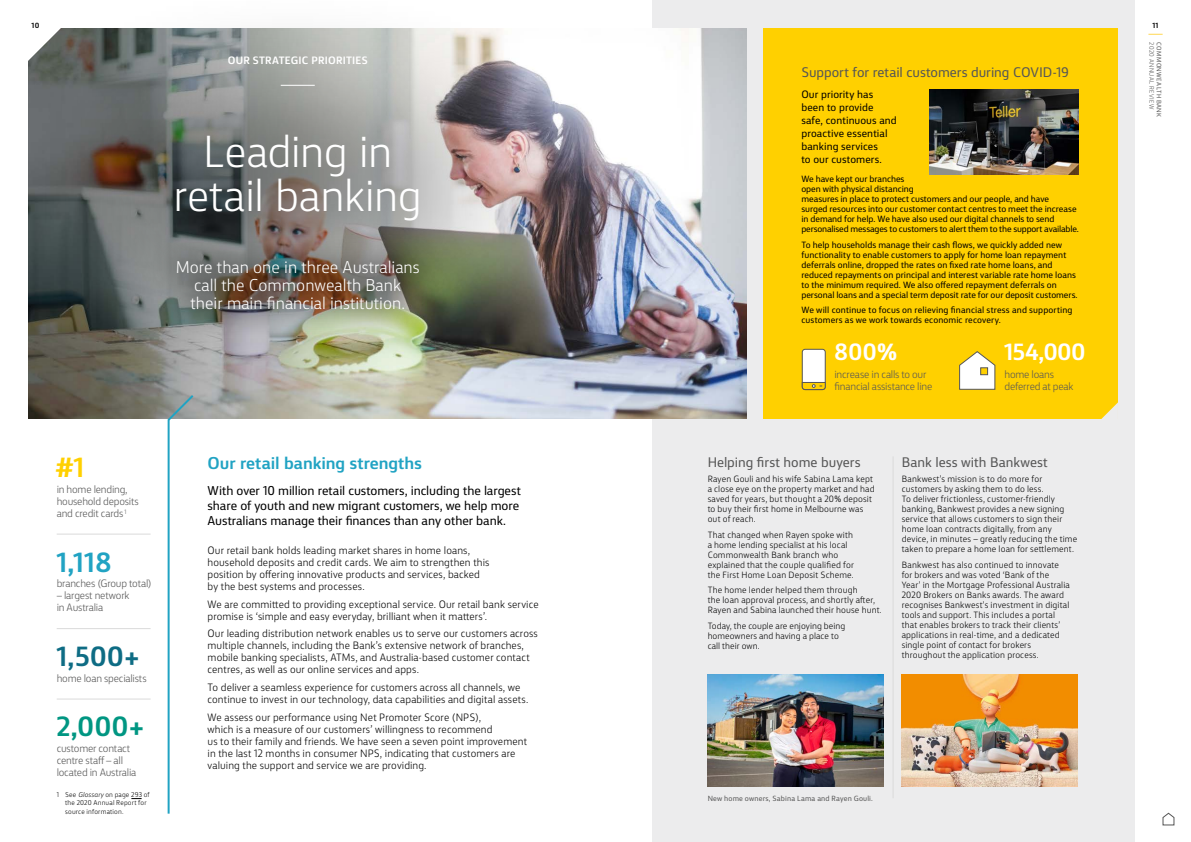
<style>
.page{position:relative;width:1191px;height:842px;background:#fff}
.page>*{position:absolute;margin:0;border:0;box-sizing:border-box;transform-origin:0 0}
.t1{font:300 42px/44px "CBA Sans";letter-spacing:-.015em;color:#fff;text-align:center}
.t2{font:700 26px "CBA Sans";color:#0e6c84}
.t3{font:700 26px "CBA Sans";color:#009682}
.t4{font:700 26px "CBA Sans";color:#21a3c3}
.t5{font:700 26px "CBA Sans";color:#ffd000}
.t6{font:700 22px "CBA Sans";letter-spacing:-.025em;color:#fff}
.t7{font:300 16px/18px "CBA Sans";color:#fff;text-align:center}
.t8{font:700 16px "CBA Sans";letter-spacing:-.005em;color:#21a3c3}
.t9{font:13px "CBA Sans";color:#565656}
.t10{font:12px/15px "CBA Sans";letter-spacing:-.005em;color:#000}
.t11{font:300 10px/12px "CBA Sans";letter-spacing:.005em;color:#000}
.t12{font:300 10px/12px "CBA Sans";letter-spacing:-.02em;color:#565656}
.t13{font:10px/13px "CBA Sans";letter-spacing:.005em;color:#000}
.t14{font:700 10px "CBA Sans";letter-spacing:.02em;color:#fff}
.t15{font:300 8.5px/10px "CBA Sans";letter-spacing:.015em;color:#000}
.t16{font:8.5px/10px "CBA Sans";color:#000}
.t17{font:7px "CBA Sans";letter-spacing:.02em;color:#565656}
.t18{font:700 7px "CBA Sans";color:#000}
.t19{font:300 6.5px/8.5px "CBA Sans";letter-spacing:.025em;color:#000}
.t20{font:300 6px "CBA Sans";letter-spacing:.065em;color:#565656}
.t21{font:6px "CBA Sans";letter-spacing:.06em;color:#565656}
.s1{font-style:italic}
</style>
<div class="page">
<div style="left:652px;top:0;width:482px;height:842px;background:#ececed"></div>
<img style="left:29px;top:29px;width:717px;height:390px">
<div style="left:28px;top:0;width:540px;height:370px;background:#000;opacity:.5"></div>
<hr style="left:281px;top:85px;width:34px;height:1px;background:#fff">
<svg style="left:28px;top:28px;width:33px;height:34px"></svg>
<div style="left:147px;top:231px;width:301px;height:109px;background:#000;opacity:.5"></div>
<hr style="left:57px;top:534px;width:94px;height:1px;background:#dadada">
<hr style="left:57px;top:628px;width:94px;height:1px;background:#dadada">
<hr style="left:57px;top:699px;width:94px;height:1px;background:#dadada">
<svg style="left:167px;top:393px;width:28px;height:421px"></svg>
<hr style="left:893px;top:456px;width:1px;height:342px;background:#dadada">
<div style="left:763px;top:29px;width:354px;height:390px;background:#ffd000"></div>
<svg style="left:1101px;top:402px;width:17px;height:17px"></svg>
<img style="left:929px;top:89px;width:150px;height:85px">
<div style="left:802px;top:349px;width:23px;height:41px;background:#fff;border-radius:3px"></div>
<div style="left:801px;top:349px;width:24px;height:41px;border:1px solid #565656;border-radius:3px"></div>
<svg style="left:801px;top:381px;width:25px;height:10px"></svg>
<svg style="left:959px;top:351px;width:37px;height:39px"></svg>
<div style="left:980px;top:367px;width:8px;height:8px;background:#ffd000;border:1px solid #565656"></div>
<img style="left:707px;top:675px;width:176px;height:112px">
<img style="left:901px;top:675px;width:176px;height:112px">
<svg style="left:1148px;top:34px;width:14px;height:1px"></svg>
<svg style="left:1162px;top:812px;width:12px;height:14px"></svg>
<p class="t18" style="left:32px;top:19px;width:9px">10</p>
<p class="t18" style="left:1152px;top:19px;width:8px">11</p>
<p class="t20" style="left:1156px;top:42px;width:69px;rotate:90deg">2020 ANNUAL REVIEW</p>
<p class="t21" style="left:1164px;top:42px;width:77px;rotate:90deg">COMMONWEALTH BANK</p>
<p class="t14" style="left:228px;top:52px;width:141px">OUR STRATEGIC PRIORITIES</p>
<h3 class="t9" style="left:801px;top:61px;width:269px">Support for retail customers during COVID-19</h3>
<p class="t13" style="left:801px;top:87px;width:97px">Our priority has been to provide safe, continuous and proactive essential banking services<br>to our customers.</p>
<p class="t16" style="left:801px;top:173px;width:279px">We have kept our branches<br>open with physical distancing<br>measures in place to protect customers and our people, and have<br>surged resources into our customer contact centres to meet the increase in demand for help. We have also used our digital channels to send personalised messages to customers to alert them to the support available.</p>
<p class="t16" style="left:801px;top:239px;width:278px">To help households manage their cash flows, we quickly added new functionality to enable customers to apply for home loan repayment deferrals online, dropped the rates on fixed rate home loans, and reduced repayments on principal and interest variable rate home loans to the minimum required. We also offered repayment deferrals on personal loans and a special term deposit rate for our deposit customers.</p>
<p class="t16" style="left:801px;top:304px;width:273px">We will continue to focus on relieving financial stress and supporting customers as we work towards economic recovery.</p>
<h1 class="t1" style="left:174px;top:126px;width:250px">Leading in retail banking</h1>
<h3 class="t7" style="left:176px;top:257px;width:245px">More than one in three Australians call the Commonwealth Bank<br>their main financial institution.</h3>
<h3 class="t6" style="left:834px;top:332px;width:65px">800%</h3>
<h3 class="t6" style="left:1004px;top:332px;width:83px">154,000</h3>
<h2 class="t5" style="left:56px;top:443px;width:30px">#1</h2>
<p class="t12" style="left:57px;top:482px;width:84px">in home lending, household deposits and credit cards <sup>1</sup></p>
<h2 class="t4" style="left:56px;top:538px;width:57px">1,118</h2>
<p class="t12" style="left:57px;top:577px;width:97px">branches (Group total)</p>
<p class="t12" style="left:57px;top:589px;width:74px">– largest network in Australia</p>
<h2 class="t2" style="left:56px;top:632px;width:86px">1,500+</h2>
<p class="t12" style="left:57px;top:671px;width:91px">home loan specialists</p>
<h2 class="t3" style="left:56px;top:702px;width:90px">2,000+</h2>
<p class="t12" style="left:57px;top:742px;width:81px">customer contact centre staff – all located in Australia</p>
<p class="t19" style="left:65px;top:789px;width:86px;text-indent:-9px">1 See <span class="s1">Glossary</span> on page 293 of the 2020 Annual Report for source information.</p>
<h3 class="t8" style="left:208px;top:448px;width:216px">Our retail banking strengths</h3>
<h3 class="t10" style="left:208px;top:482px;width:315px">With over 10 million retail customers, including the largest share of youth and new migrant customers, we help more<br>Australians manage their finances than any other bank.</h3>
<p class="t11" style="left:208px;top:544px;width:283px">Our retail bank holds leading market shares in home loans, household deposits and credit cards. We aim to strengthen this position by offering innovative products and services, backed by the best systems and processes.</p>
<p class="t11" style="left:208px;top:597px;width:332px">We are committed to providing exceptional service. Our retail bank service promise is ‘simple and easy everyday, brilliant when it matters’.</p>
<p class="t11" style="left:208px;top:627px;width:332px">Our leading distribution network enables us to serve our customers across multiple channels, including the Bank’s extensive network of branches, mobile banking specialists, ATMs, and Australia-based customer contact centres, as well as our online services and apps.</p>
<p class="t11" style="left:208px;top:681px;width:322px">To deliver a seamless experience for customers across all channels, we continue to invest in our technology, data capabilities and digital assets.</p>
<p class="t11" style="left:208px;top:710px;width:321px">We assess our performance using Net Promoter Score (NPS),<br>which is a measure of our customers’ willingness to recommend<br>us to their family and friends. We have seen a seven point improvement in the last 12 months in consumer NPS, indicating that customers are valuing the support and service we are providing.</p>
<p class="t12" style="left:834px;top:368px;width:99px">increase in calls to our financial assistance line</p>
<p class="t12" style="left:1004px;top:368px;width:71px">home loans deferred at peak</p>
<h3 class="t9" style="left:707px;top:451px;width:154px">Helping first home buyers</h3>
<p class="t15" style="left:707px;top:473px;width:168px">Rayen Gouli and his wife Sabina Lama kept a close eye on the property market and had saved for years, but thought a 20% deposit to buy their first home in Melbourne was out of reach.</p>
<p class="t15" style="left:707px;top:529px;width:148px">That changed when Rayen spoke with a home lending specialist at his local Commonwealth Bank branch who explained that the couple qualified for the First Home Loan Deposit Scheme.</p>
<p class="t15" style="left:707px;top:585px;width:176px">The home lender helped them through<br>the loan approval process, and shortly after,<br>Rayen and Sabina launched their house hunt.</p>
<p class="t15" style="left:707px;top:620px;width:139px">Today, the couple are enjoying being homeowners and having a place to call their own.</p>
<h3 class="t9" style="left:901px;top:451px;width:148px">Bank less with Bankwest</h3>
<p class="t15" style="left:901px;top:473px;width:177px">Bankwest’s mission is to do more for customers by asking them to do less.<br>To deliver frictionless, customer-friendly banking, Bankwest provides a new signing service that allows customers to sign their home loan contracts digitally, from any device, in minutes – greatly reducing the time taken to prepare a home loan for settlement.</p>
<p class="t15" style="left:901px;top:559px;width:170px">Bankwest has also continued to innovate for brokers and was voted ‘Bank of the Year’ in the Mortgage Professional Australia 2020 Brokers on Banks awards. The award recognises Bankwest’s investment in digital tools and support. This includes a portal that enables brokers to track their clients’ applications in real-time, and a dedicated single point of contact for brokers throughout the application process.</p>
<p class="t17" style="left:707px;top:792px;width:167px">New home owners, Sabina Lama and Rayen Gouli.</p>
</div>
